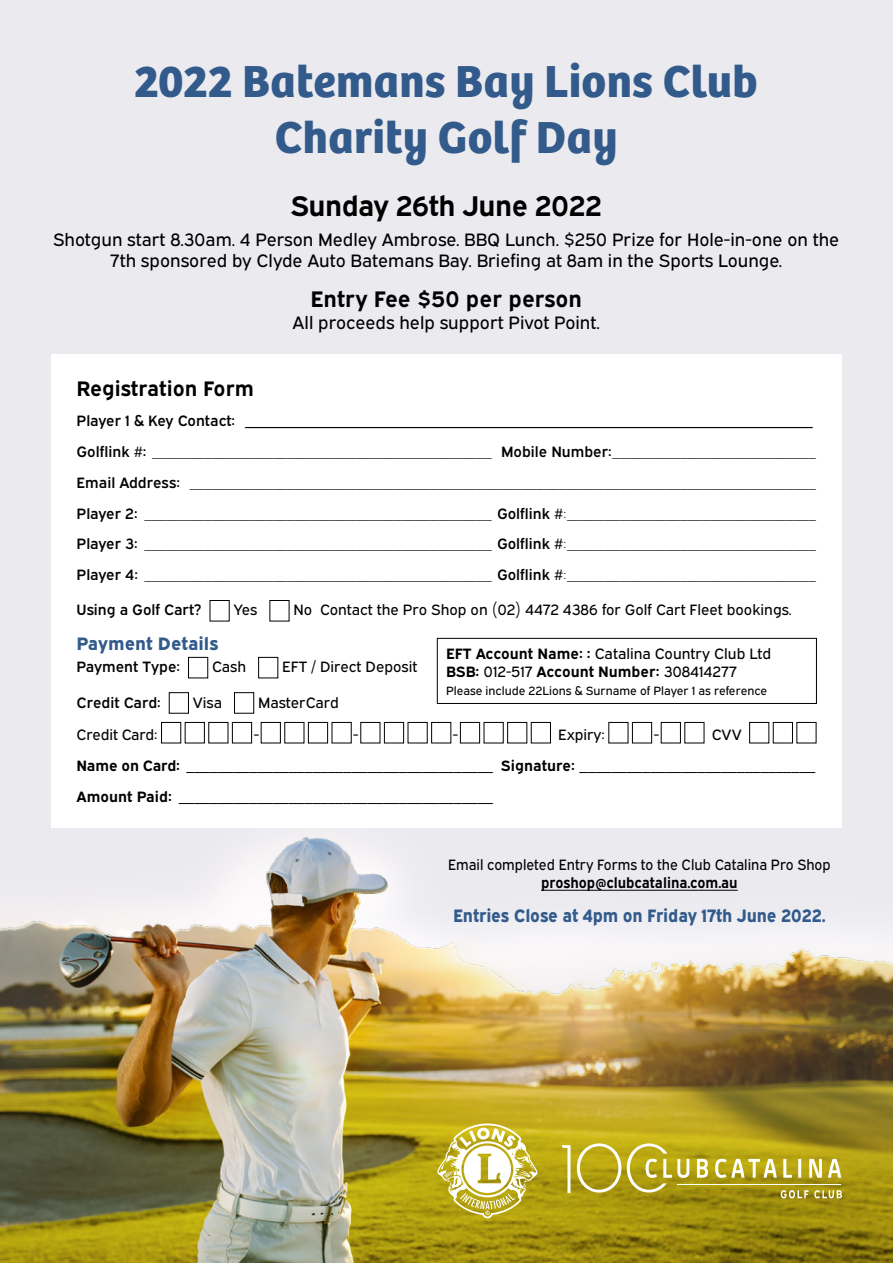
<style>
.page{position:relative;width:893px;height:1263px;background:#fff}
.page>*{position:absolute;margin:0;border:0;box-sizing:border-box;transform-origin:0 0}
.t1{font:700 46.5px/55.5px "Bree";letter-spacing:.01em;color:#325a8b;text-align:center}
.t2{font:700 28.5px "Expressway Rg";letter-spacing:-.02em;color:#000}
.t3{font:700 22.5px "Expressway Rg";color:#000}
.t4{font:700 21px "Expressway Rg";color:#000}
.t5{font:18px/21.6px "Expressway Rg";color:#000;text-align:center}
.t6{font:18px "Expressway Xb";letter-spacing:-.01em;color:#325a8b;scale:.94 1}
.t7{font:18px "Expressway Xb";letter-spacing:-.01em;color:#325a8b}
.t8{font:15px/30.8px "Expressway Lt";color:#000;text-align:justify}
.t9{font:15px/30.8px "Expressway Rg";color:#000}
.t10{font:15px "Expressway Sb";color:#000}
.t11{font:15px "Expressway Rg";color:#000;scale:.94 1}
.t12{font:700 15px "Expressway Rg";color:#000;scale:.94 1}
.t13{font:12px "Expressway Rg";color:#000}
.s1{font-family:"Expressway Sb"}
.s2{font-weight:700}
</style>
<div class="page">
<div style="left:188px;top:657px;width:20px;height:21px;border:1px solid #000"></div>
<div style="left:258px;top:657px;width:20px;height:21px;border:1px solid #000"></div>
<div style="left:169px;top:692px;width:20px;height:21px;border:1px solid #000"></div>
<div style="left:234px;top:692px;width:20px;height:21px;border:1px solid #000"></div>
<div style="left:161px;top:722px;width:20px;height:21px;border:1px solid #000"></div>
<div style="left:185px;top:722px;width:20px;height:21px;border:1px solid #000"></div>
<div style="left:232px;top:722px;width:20px;height:21px;border:1px solid #000"></div>
<div style="left:261px;top:722px;width:20px;height:21px;border:1px solid #000"></div>
<div style="left:308px;top:722px;width:20px;height:21px;border:1px solid #000"></div>
<div style="left:384px;top:722px;width:20px;height:21px;border:1px solid #000"></div>
<div style="left:431px;top:722px;width:20px;height:21px;border:1px solid #000"></div>
<div style="left:460px;top:722px;width:20px;height:21px;border:1px solid #000"></div>
<div style="left:507px;top:722px;width:20px;height:21px;border:1px solid #000"></div>
<div style="left:531px;top:722px;width:20px;height:21px;border:1px solid #000"></div>
<div style="left:632px;top:722px;width:20px;height:21px;border:1px solid #000"></div>
<div style="left:661px;top:722px;width:20px;height:21px;border:1px solid #000"></div>
<div style="left:749px;top:722px;width:20px;height:21px;border:1px solid #000"></div>
<div style="left:773px;top:722px;width:20px;height:21px;border:1px solid #000"></div>
<img style="left:0;top:814px;width:893px;height:449px">
<svg style="left:437px;top:1123px;width:100px;height:95px"></svg>
<hr style="left:677px;top:1184px;width:164px;height:1px;background:#fff">
<svg style="left:783px;top:1159px;width:9px;height:19px"></svg>
<svg style="left:798px;top:1159px;width:3px;height:19px"></svg>
<svg style="left:809px;top:1159px;width:13px;height:19px"></svg>
<svg style="left:828px;top:1159px;width:13px;height:19px"></svg>
<svg style="left:715px;top:1159px;width:62px;height:19px"></svg>
<svg style="left:697px;top:1159px;width:11px;height:19px"></svg>
<svg style="left:781px;top:1190px;width:27px;height:8px"></svg>
<svg style="left:814px;top:1190px;width:28px;height:8px"></svg>
<svg style="left:561px;top:1145px;width:9px;height:48px"></svg>
<svg style="left:577px;top:1143px;width:44px;height:49px;background:#c2b33d"></svg>
<svg style="left:627px;top:1143px;width:62px;height:49px;background:#c2b43f"></svg>
<hr style="left:541px;top:890px;width:197px;height:1px;background:#000">
<div style="left:437px;top:638px;width:380px;height:66px;border:1px solid #000"></div>
<h1 class="t1" style="left:135px;top:50px;width:625px">2022 Batemans Bay Lions Club<br>Charity Golf Day</h1>
<h2 class="t2" style="left:291px;top:183px;width:313px">Sunday 26th June 2022</h2>
<p class="t5" style="left:53px;top:227px;width:788px">Shotgun start 8.30am. 4 Person Medley Ambrose. BBQ Lunch. $250 Prize for Hole-in-one on the<br>7th sponsored by Clyde Auto Batemans Bay. Briefing at 8am in the Sports Lounge.</p>
<h3 class="t3" style="left:310px;top:281px;width:273px">Entry Fee $50 per person</h3>
<p class="t5" style="left:293px;top:310px;width:309px">All proceeds help support Pivot Point.</p>
<h3 class="t4" style="left:77px;top:372px;width:179px">Registration Form</h3>
<p class="t10" style="left:77px;top:409px;width:738px">Player 1 &amp; Key Contact: __________________________________________________________________________</p>
<p class="t8" style="left:77px;top:435px;width:741px"><span class="s1">Golflink #:</span> _____________________________________________ <span class="s1">Mobile Number:</span>___________________________ <span class="s1">Email Address:</span> ___________________________________________________________________________________ <span class="s1">Player 2:</span> ______________________________________________ <span class="s1">Golflink #</span>:_________________________________ <span class="s1">Player 3:</span> ______________________________________________ <span class="s1">Golflink #</span>:_________________________________ <span class="s1">Player 4:</span> ______________________________________________ <span class="s1">Golflink #</span>:_________________________________</p>
<p class="t10" style="left:77px;top:598px;width:127px">Using a Golf Cart?</p>
<p class="t9" style="left:234px;top:593px;width:25px">Yes</p>
<p class="t9" style="left:293px;top:593px;width:500px">No Contact the Pro Shop on (02) 4472 4386 for Golf Cart Fleet bookings.</p>
<p class="t7" style="left:77px;top:629px;width:143px">Payment Details</p>
<p class="t10" style="left:77px;top:655px;width:105px">Payment Type:</p>
<p class="t9" style="left:212px;top:650px;width:36px">Cash</p>
<p class="t9" style="left:282px;top:650px;width:137px">EFT / Direct Deposit</p>
<p class="t10" style="left:77px;top:690px;width:86px">Credit Card:</p>
<p class="t9" style="left:193px;top:685px;width:31px">Visa</p>
<p class="t9" style="left:258px;top:685px;width:82px">MasterCard</p>
<p class="t9" style="left:77px;top:718px;width:82px">Credit Card:</p>
<p class="t9" style="left:254px;top:718px;width:7px">-</p>
<p class="t9" style="left:353px;top:718px;width:7px">-</p>
<p class="t9" style="left:453px;top:718px;width:7px">-</p>
<p class="t9" style="left:558px;top:718px;width:48px">Expiry:</p>
<p class="t9" style="left:654px;top:718px;width:7px">-</p>
<p class="t9" style="left:446px;top:643px;width:327px;line-height:18px"><span class="s2">EFT Account Name: :</span> Catalina Country Club Ltd<br><span class="s2">BSB:</span> 012-517 <span class="s2">Account Number:</span> 308414277</p>
<p class="t13" style="left:446px;top:681px;width:323px">Please include 22Lions &amp; Surname of Player 1 as reference</p>
<p class="t9" style="left:77px;top:718px;width:740px;text-indent:635px">CVV<br><span class="s2">Name on Card:</span> _______________________________________ <span class="s2">Signature:</span> ______________________________<br><span class="s2">Amount Paid:</span> ________________________________________</p>
<p class="t11" style="left:448px;top:853px;width:409px">Email completed Entry Forms to the Club Catalina Pro Shop</p>
<p class="t12" style="left:541px;top:871px;width:211px">proshop@clubcatalina.com.au</p>
<p class="t6" style="left:453px;top:902px;width:398px">Entries Close at 4pm on Friday 17th June 2022.</p>
</div>
